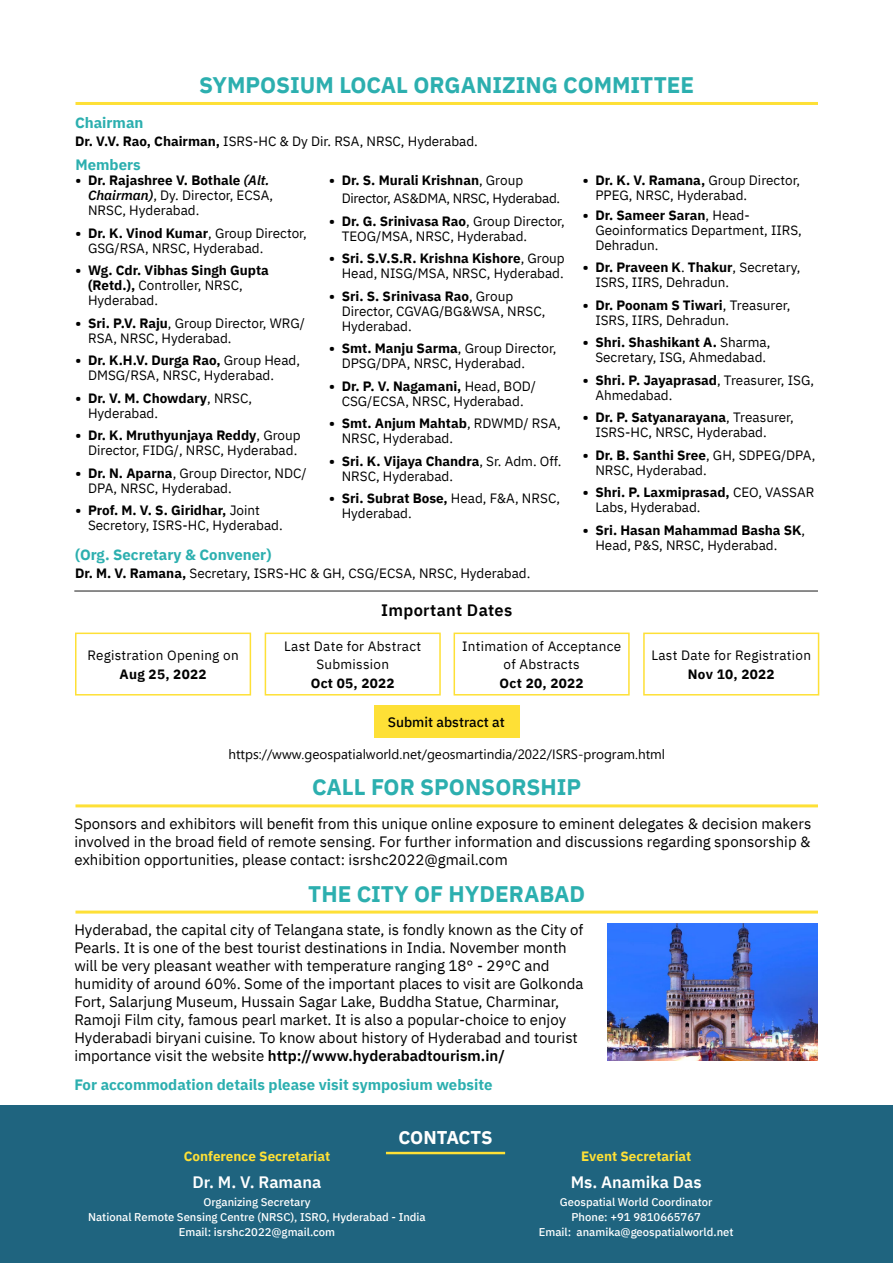
<style>
.page{position:relative;width:893px;height:1263px;background:#fff}
.page>*{position:absolute;margin:0;border:0;box-sizing:border-box;transform-origin:0 0}
.t1{font:700 22.5px "IBM Plex Sans";color:#2cafaf}
.t2{font:700 18.45px "IBM Plex Sans";letter-spacing:-.01em;color:#fff}
.t3{font:600 16.5px "IBM Plex Sans";color:#fff}
.t4{font:600 16.5px "IBM Plex Sans";letter-spacing:.02em;color:#000}
.t5{font:15px/18px "IBM Plex Sans";color:#000;text-align:justify}
.t6{font:700 15px "IBM Plex Sans";color:#2cafaf}
.t7{font:500 13.8px "IBM Plex Sans";color:#000}
.t8{font:13.5px/15px "IBM Plex Sans";color:#000}
.t9{font:700 13.5px/15px "IBM Plex Sans";color:#000}
.t10{font:13.5px/18px "IBM Plex Sans";letter-spacing:.02em;color:#000;text-align:center}
.t11{font:13.5px "Segoe UI";color:#000}
.t12{font:13.5px/18px "IBM Plex Sans";letter-spacing:-.02em;color:#000}
.t13{font:700 13.5px "IBM Plex Sans";letter-spacing:.02em;color:#000}
.t14{font:700 13.5px "IBM Plex Sans";color:#fee036}
.t15{font:500 11.25px/14.9px "IBM Plex Sans";color:#fff;text-align:center}
.s1{font-weight:700}
.s2{font-weight:600;font-style:italic}
.s3{font-weight:400}
.s4{font-weight:600}
</style>
<div class="page">
<hr style="left:75px;top:102px;width:743px;height:3px;background:#fee036">
<hr style="left:75px;top:910px;width:743px;height:3px;background:#fee036">
<div style="left:374px;top:705px;width:145px;height:33px;background:#fee036"></div>
<div style="left:75px;top:632px;width:176px;height:63px;border:2px solid #fee036"></div>
<div style="left:454px;top:632px;width:176px;height:63px;border:2px solid #fee036"></div>
<div style="left:265px;top:632px;width:176px;height:63px;border:2px solid #fee036"></div>
<div style="left:643px;top:632px;width:176px;height:63px;border:2px solid #fee036"></div>
<hr style="left:74px;top:590px;width:744px;height:1px;background:#000">
<hr style="left:75px;top:804px;width:743px;height:3px;background:#fee036">
<div style="left:0;top:1105px;width:893px;height:158px;background:#1f647f"></div>
<hr style="left:386px;top:1152px;width:119px;height:2px;background:#fee036">
<img style="left:608px;top:923px;width:210px;height:138px">
<h1 class="t1" style="left:199px;top:67px;width:496px">SYMPOSIUM LOCAL ORGANIZING COMMITTEE</h1>
<p class="t6" style="left:75px;top:111px;width:70px">Chairman</p>
<p class="t8" style="left:75px;top:132px;width:404px"><span class="s1">Dr. V.V. Rao, Chairman,</span> ISRS-HC &amp; Dy Dir. RSA, NRSC, Hyderabad.</p>
<p class="t6" style="left:75px;top:153px;width:67px">Members</p>
<p class="t8" style="left:88px;top:172px;width:187px;text-indent:-13px"><span class="s1">• Dr. Rajashree V. Bothale</span> <span class="s2">(Alt.<br>Chairman)</span>, Dy. Director, ECSA,<br>NRSC, Hyderabad.</p>
<p class="t8" style="left:88px;top:224px;width:220px;text-indent:-13px"><span class="s1">• Dr. K. Vinod Kumar</span>, Group Director,<br>GSG/RSA, NRSC, Hyderabad.</p>
<p class="t9" style="left:88px;top:262px;width:182px;text-indent:-13px">• Wg. Cdr. Vibhas Singh Gupta (Retd.), <span class="s3">Controller, NRSC,<br>Hyderabad.</span></p>
<p class="t8" style="left:88px;top:314px;width:218px;text-indent:-13px"><span class="s1">• Sri. P.V. Raju</span>, Group Director, WRG/<br>RSA, NRSC, Hyderabad.</p>
<p class="t8" style="left:88px;top:352px;width:213px;text-indent:-13px"><span class="s1">• Dr. K.H.V. Durga Rao,</span> Group Head,<br>DMSG/RSA, NRSC, Hyderabad.</p>
<p class="t9" style="left:88px;top:389px;width:166px;text-indent:-13px">• Dr. V. M. Chowdary<span class="s3">, NRSC,<br>Hyderabad.</span></p>
<p class="t8" style="left:75px;top:427px;width:227px;text-align:right"><span class="s1">• Dr. K. Mruthyunjaya Reddy</span>, Group<br>Director, FIDG/, NRSC, Hyderabad.</p>
<p class="t8" style="left:88px;top:464px;width:220px;text-indent:-13px"><span class="s1">• Dr. N. Aparna</span>, Group Director, NDC/<br>DPA, NRSC, Hyderabad.</p>
<p class="t8" style="left:88px;top:502px;width:196px;text-indent:-13px"><span class="s1">• Prof. M. V. S. Giridhar,</span> Joint<br>Secretory, ISRS-HC, Hyderabad.</p>
<p class="t12" style="left:342px;top:170px;width:220px;text-indent:-13px"><span class="s1">• Dr. S. Murali Krishnan</span>, Group<br>Director, AS&amp;DMA, NRSC, Hyderabad.</p>
<p class="t8" style="left:342px;top:212px;width:225px;text-indent:-13px"><span class="s1">• Dr. G. Srinivasa Rao</span>, Group Director,<br>TEOG/MSA, NRSC, Hyderabad.</p>
<p class="t8" style="left:329px;top:250px;width:237px;text-align:right"><span class="s1">• Sri. S.V.S.R. Krishna Kishore</span>, Group<br>Head, NISG/MSA, NRSC, Hyderabad.</p>
<p class="t8" style="left:342px;top:287px;width:205px;text-indent:-13px"><span class="s1">• Sri. S. Srinivasa Rao</span>, Group<br>Director, CGVAG/BG&amp;WSA, NRSC,<br>Hyderabad.</p>
<p class="t8" style="left:342px;top:340px;width:216px;text-indent:-13px"><span class="s1">• Smt. Manju Sarma</span>, Group Director,<br>DPSG/DPA, NRSC, Hyderabad.</p>
<p class="t8" style="left:329px;top:377px;width:208px;text-align:center"><span class="s1">• Dr. P. V. Nagamani,</span> Head, BOD/<br>CSG/ECSA, NRSC, Hyderabad.</p>
<p class="t8" style="left:342px;top:415px;width:221px;text-indent:-13px"><span class="s1">• Smt. Anjum Mahtab</span>, RDWMD/ RSA,<br>NRSC, Hyderabad.</p>
<p class="t8" style="left:342px;top:452px;width:221px;text-indent:-13px"><span class="s1">• Sri. K. Vijaya Chandra</span>, Sr. Adm. Off.<br>NRSC, Hyderabad.</p>
<p class="t8" style="left:342px;top:490px;width:220px;text-indent:-13px"><span class="s1">• Sri. Subrat Bose,</span> Head, F&amp;A, NRSC,<br>Hyderabad.</p>
<p class="t6" style="left:75px;top:543px;width:198px">(Org. Secretary &amp; Convener)</p>
<p class="t8" style="left:75px;top:565px;width:457px"><span class="s1">Dr. M. V. Ramana,</span> Secretary, ISRS-HC &amp; GH, CSG/ECSA, NRSC, Hyderabad.</p>
<p class="t4" style="left:381px;top:597px;width:133px">Important Dates</p>
<p class="t8" style="left:595px;top:172px;width:206px;text-indent:-13px"><span class="s1">• Dr. K. V. Ramana,</span> Group Director,<br>PPEG, NRSC, Hyderabad.</p>
<p class="t8" style="left:595px;top:206px;width:208px;text-indent:-13px"><span class="s1">• Dr. Sameer Saran</span>, Head-<br>Geoinformatics Department, IIRS,<br>Dehradun.</p>
<p class="t8" style="left:595px;top:259px;width:207px;text-indent:-13px"><span class="s1">• Dr. Praveen K</span>. <span class="s1">Thakur</span>, Secretary,<br>ISRS, IIRS, Dehradun.</p>
<p class="t8" style="left:595px;top:296px;width:197px;text-indent:-13px"><span class="s1">• Dr. Poonam S Tiwari</span>, Treasurer,<br>ISRS, IIRS, Dehradun.</p>
<p class="t8" style="left:595px;top:334px;width:177px;text-indent:-13px"><span class="s1">• Shri. Shashikant A.</span> Sharma,<br>Secretary, ISG, Ahmedabad.</p>
<p class="t8" style="left:595px;top:371px;width:220px;text-indent:-13px"><span class="s1">• Shri. P. Jayaprasad</span>, Treasurer, ISG,<br>Ahmedabad.</p>
<p class="t8" style="left:595px;top:409px;width:200px;text-indent:-13px"><span class="s1">• Dr. P. Satyanarayana</span>, Treasurer,<br>ISRS-HC, NRSC, Hyderabad.</p>
<p class="t8" style="left:595px;top:446px;width:222px;text-indent:-13px"><span class="s1">• Dr. B. Santhi Sree</span>, GH, SDPEG/DPA,<br>NRSC, Hyderabad.</p>
<p class="t8" style="left:595px;top:484px;width:221px;text-indent:-13px"><span class="s1">• Shri. P. Laxmiprasad,</span> CEO, VASSAR<br>Labs, Hyderabad.</p>
<p class="t9" style="left:595px;top:521px;width:211px;text-indent:-13px">• Sri. Hasan Mahammad Basha SK<span class="s3">,<br>Head, P&amp;S, NRSC, Hyderabad.</span></p>
<p class="t10" style="left:87px;top:645px;width:153px">Registration Opening on</p>
<p class="t13" style="left:120px;top:663px;width:88px">Aug 25, 2022</p>
<p class="t10" style="left:284px;top:636px;width:138px">Last Date for Abstract<br>Submission</p>
<p class="t13" style="left:311px;top:672px;width:85px">Oct 05, 2022</p>
<p class="t10" style="left:462px;top:636px;width:160px">Intimation of Acceptance of Abstracts</p>
<p class="t13" style="left:500px;top:672px;width:85px">Oct 20, 2022</p>
<p class="t10" style="left:651px;top:645px;width:161px">Last Date for Registration</p>
<p class="t13" style="left:688px;top:663px;width:88px">Nov 10, 2022</p>
<p class="t7" style="left:388px;top:712px;width:118px">Submit abstract at</p>
<p class="t11" style="left:228px;top:741px;width:438px">https://www.geospatialworld.net/geosmartindia/2022/ISRS-program.html</p>
<h1 class="t1" style="left:312px;top:769px;width:271px">CALL FOR SPONSORSHIP</h1>
<p class="t5" style="left:74px;top:813px;width:738px">Sponsors and exhibitors will benefit from this unique online exposure to eminent delegates &amp; decision makers involved in the broad field of remote sensing. For further information and discussions regarding sponsorship &amp; exhibition opportunities, please contact: isrshc2022@gmail.com</p>
<h1 class="t1" style="left:308px;top:876px;width:278px">THE CITY OF HYDERABAD</h1>
<p class="t5" style="left:74px;top:919px;width:511px;text-align:left">Hyderabad, the capital city of Telangana state, is fondly known as the City of Pearls. It is one of the best tourist destinations in India. November month will be very pleasant weather with temperature ranging 18° - 29°C and humidity of around 60%. Some of the important places to visit are Golkonda Fort, Salarjung Museum, Hussain Sagar Lake, Buddha Statue, Charminar, Ramoji Film city, famous pearl market. It is also a popular-choice to enjoy Hyderabadi biryani cuisine. To know about history of Hyderabad and tourist importance visit the website <span class="s4">http://www.hyderabadtourism.in/</span></p>
<p class="t6" style="left:74px;top:1073px;width:420px">For accommodation details please visit symposium website</p>
<h2 class="t2" style="left:399px;top:1123px;width:95px">CONTACTS</h2>
<p class="t14" style="left:184px;top:1146px;width:148px">Conference Secretariat</p>
<p class="t3" style="left:193px;top:1169px;width:130px">Dr. M. V. Ramana</p>
<p class="t15" style="left:88px;top:1194px;width:339px">Organizing Secretary<br>National Remote Sensing Centre (NRSC), ISRO, Hyderabad - India<br>Email: isrshc2022@gmail.com</p>
<p class="t14" style="left:581px;top:1146px;width:112px">Event Secretariat</p>
<p class="t3" style="left:571px;top:1169px;width:132px">Ms. Anamika Das</p>
<p class="t15" style="left:539px;top:1194px;width:196px">Geospatial World Coordinator<br>Phone: +91 9810665767<br>Email: anamika@geospatialworld.net</p>
</div>
